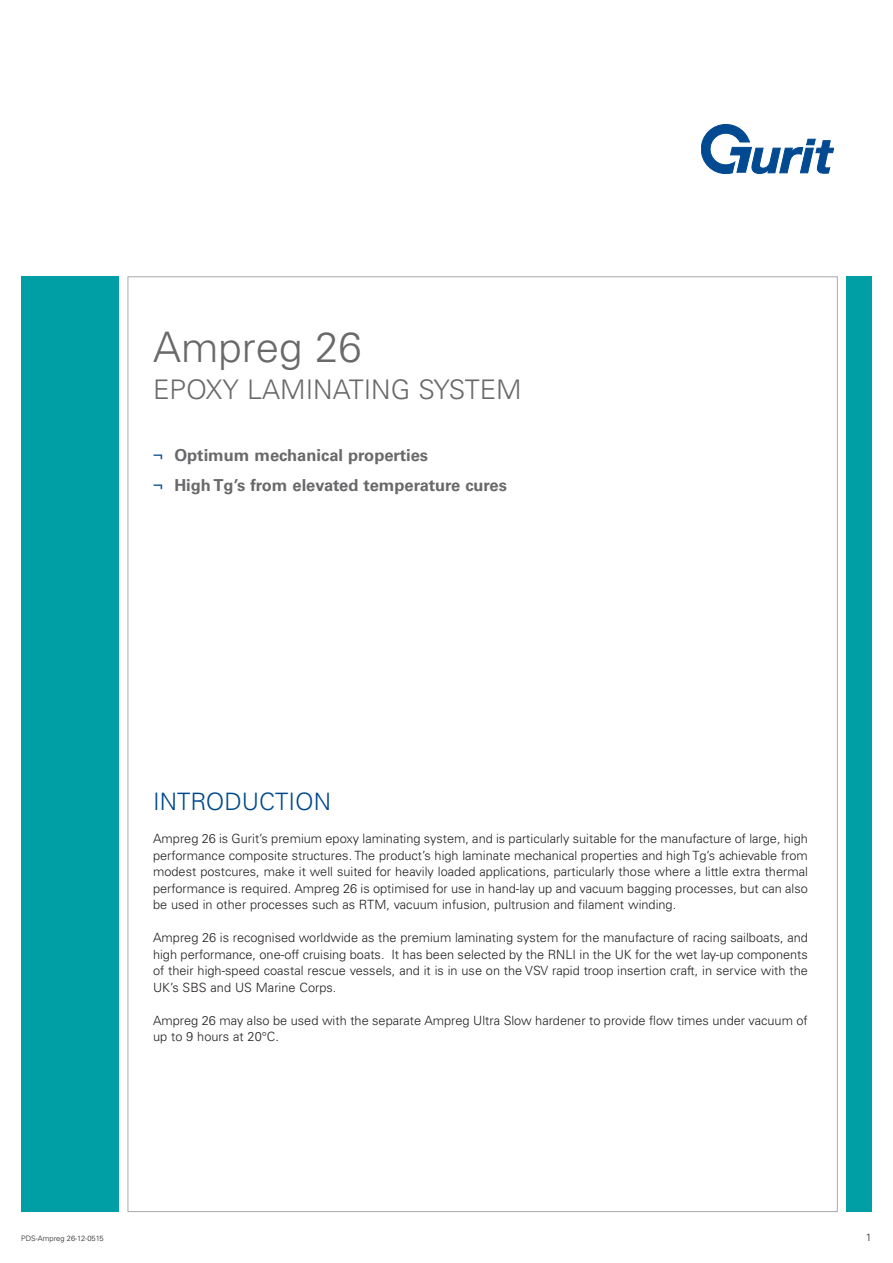
<style>
.page{position:relative;width:893px;height:1263px;background:#fff}
.page>*{position:absolute;margin:0;border:0;box-sizing:border-box;transform-origin:0 0}
.t1{font:300 42px "Univers LT Std";color:#69696c}
.t2{font:300 27px "Univers LT Std";color:#69696c}
.t3{font:300 24px "Univers LT Std";color:#01498e}
.t4{font:700 16.5px/30.2px "Univers";color:#69696c}
.t5{font:300 12.75px/16.5px "Univers LT Std";color:#231f20;text-align:justify}
.t6{font:300 10.5px "Univers LT Std";color:#231f20}
.t7{font:300 7.5px "Univers LT Std";color:#231f20}
.s1{font-weight:400;color:#01498e}
</style>
<div class="page">
<div style="left:21px;top:276px;width:98px;height:936px;background:#009ea5"></div>
<div style="left:846px;top:276px;width:26px;height:936px;background:#009ea5"></div>
<svg style="left:701px;top:124px;width:133px;height:50px"></svg>
<h1 class="t1" style="left:153px;top:332px;width:210px">Ampreg 26</h1>
<h2 class="t2" style="left:153px;top:380px;width:370px">EPOXY LAMINATING SYSTEM</h2>
<p class="t4" style="left:153px;top:442px;width:355px"><span class="s1">¬</span> Optimum mechanical properties<br><span class="s1">¬</span> High Tg’s from elevated temperature cures</p>
<h3 class="t3" style="left:153px;top:792px;width:180px">INTRODUCTION</h3>
<p class="t5" style="left:153px;top:831px;width:656px">Ampreg 26 is Gurit’s premium epoxy laminating system, and is particularly suitable for the manufacture of large, high performance composite structures. The product’s high laminate mechanical properties and high Tg’s achievable from modest postcures, make it well suited for heavily loaded applications, particularly those where a little extra thermal performance is required. Ampreg 26 is optimised for use in hand-lay up and vacuum bagging processes, but can also be used in other processes such as RTM, vacuum infusion, pultrusion and filament winding.</p>
<p class="t5" style="left:153px;top:930px;width:656px">Ampreg 26 is recognised worldwide as the premium laminating system for the manufacture of racing sailboats, and high performance, one-off cruising boats. It has been selected by the RNLI in the UK for the wet lay-up components of their high-speed coastal rescue vessels, and it is in use on the VSV rapid troop insertion craft, in service with the UK’s SBS and US Marine Corps.</p>
<p class="t5" style="left:153px;top:1013px;width:656px">Ampreg 26 may also be used with the separate Ampreg Ultra Slow hardener to provide flow times under vacuum of up to 9 hours at 20°C.</p>
<p class="t7" style="left:21px;top:1235px;width:84px">PDS-Ampreg 26-12-0515</p>
<p class="t6" style="left:866px;top:1233px;width:7px">1</p>
</div>
